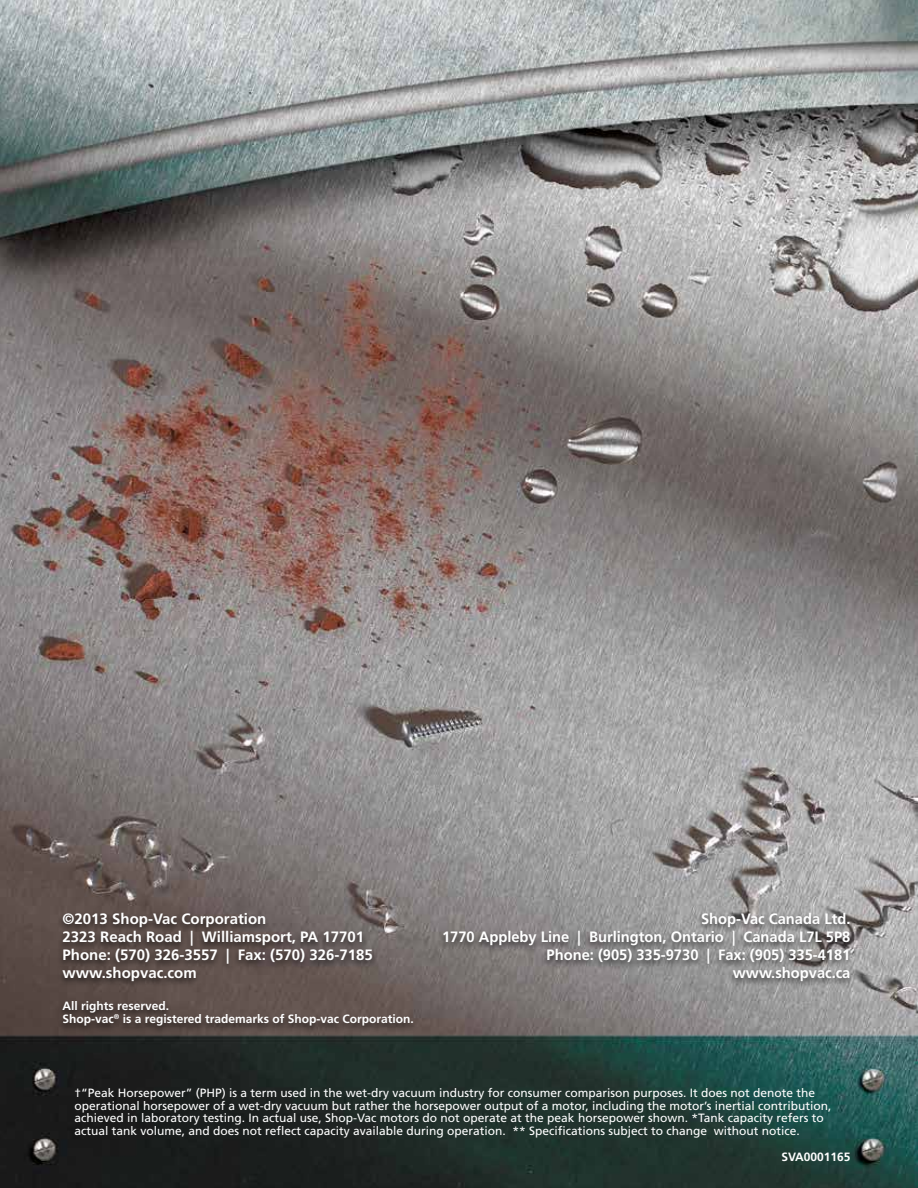
<style>
.page{position:relative;width:918px;height:1188px;background:#fff}
.page>*{position:absolute;margin:0;border:0;box-sizing:border-box;transform-origin:0 0}
.t1{font:700 15px/18px "Frutiger";color:#fff}
.t2{font:12px/12.8px "Frutiger";color:#fff}
.t3{font:700 12px/13.5px "Frutiger";color:#fff}
</style>
<div class="page">
<img style="left:0;top:0;width:918px;height:1188px">
<div style="left:57px;top:910px;width:362px;height:125px;background:#000;opacity:.65"></div>
<div style="left:438px;top:910px;width:418px;height:80px;background:#000;opacity:.65"></div>
<p class="t1" style="left:63px;top:910px;width:312px">©2013 Shop-Vac Corporation<br>2323 Reach Road | Williamsport, PA 17701<br>Phone: (570) 326-3557 | Fax: (570) 326-7185 www.shopvac.com</p>
<p class="t3" style="left:63px;top:999px;width:353px">All rights reserved.<br>Shop-vac<sup>®</sup> is a registered trademarks of Shop-vac Corporation.</p>
<p class="t1" style="left:442px;top:910px;width:410px;text-align:right">Shop-Vac Canada Ltd.<br>1770 Appleby Line | Burlington, Ontario | Canada L7L 5P8<br>Phone: (905) 335-9730 | Fax: (905) 335-4181 www.shopvac.ca</p>
<p class="t2" style="left:74px;top:1086px;width:759px">†“Peak Horsepower” (PHP) is a term used in the wet-dry vacuum industry for consumer comparison purposes. It does not denote the operational horsepower of a wet-dry vacuum but rather the horsepower output of a motor, including the motor’s inertial contribution, achieved in laboratory testing. In actual use, Shop-Vac motors do not operate at the peak horsepower shown. *Tank capacity refers to actual tank volume, and does not reflect capacity available during operation. ** Specifications subject to change without notice.</p>
<p class="t3" style="left:781px;top:1150px;width:71px">SVA0001165</p>
</div>
